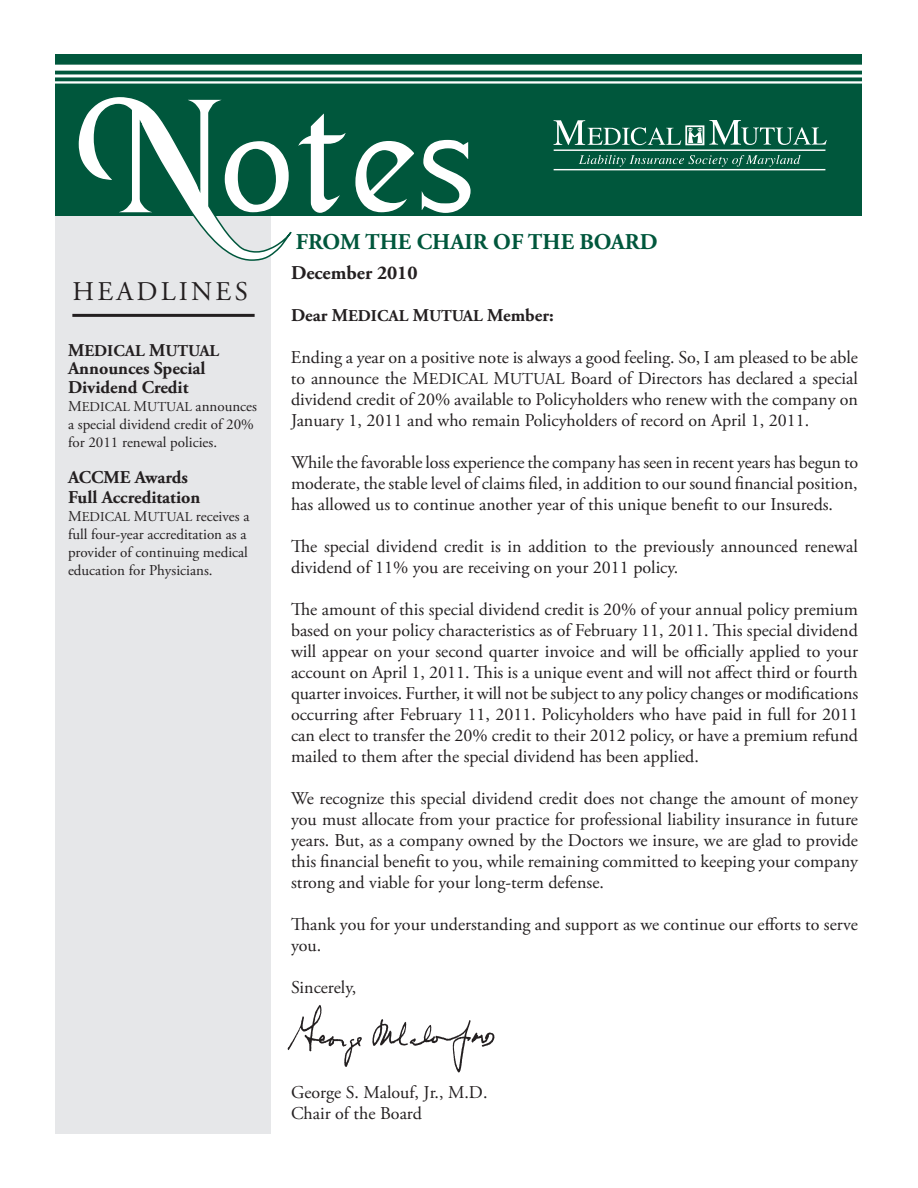
<style>
.page{position:relative;width:918px;height:1188px;background:#fff}
.page>*{position:absolute;margin:0;border:0;box-sizing:border-box;transform-origin:0 0}
.t1{font:27px "Adobe Garamond Pro";letter-spacing:.12em;color:#231f20}
.t2{font:700 22.5px "Adobe Garamond Pro";color:#00573c}
.t3{font:700 19.5px "Adobe Garamond Pro";color:#231f20}
.t4{font:18px/21px "Adobe Garamond Pro";color:#231f20;text-align:justify}
.t5{font:700 18px/19.5px "Adobe Garamond Pro";color:#231f20}
.t6{font:700 16.5px "Adobe Garamond Pro";color:#231f20}
.t7{font:15px/18px "Adobe Garamond Pro";color:#231f20}
.s1{font-size:18px}
.s2{font-size:13.5px}
.s3{font-size:16.5px}
</style>
<div class="page">
<div style="left:56px;top:215px;width:216px;height:919px;background:#e6e7e9"></div>
<hr style="left:72px;top:314px;width:183px;height:3px;background:#231f20">
<div style="left:55px;top:54px;width:807px;height:162px;background:#00573c"></div>
<div style="left:48px;top:65px;width:826px;height:6px;background:#fff"></div>
<hr style="left:48px;top:81px;width:827px;height:3px;background:#fff">
<hr style="left:48px;top:74px;width:818px;height:3px;background:#fff">
<img style="left:287px;top:1005px;width:208px;height:67px">
<hr style="left:554px;top:149px;width:271px;height:2px;background:#fff">
<hr style="left:554px;top:169px;width:271px;height:1px;background:#fff">
<svg style="left:579px;top:155px;width:222px;height:12px"></svg>
<svg style="left:554px;top:120px;width:273px;height:25px"></svg>
<svg style="left:78px;top:97px;width:393px;height:165px"></svg>
<h1 class="t1" style="left:72px;top:275px;width:177px">HEADLINES</h1>
<p class="t6" style="left:68px;top:341px;width:153px"><span class="s1">M</span>EDICAL <span class="s1">M</span>UTUAL</p>
<p class="t5" style="left:68px;top:359px;width:139px">Announces Special<br>Dividend Credit</p>
<p class="t7" style="left:68px;top:398px;width:191px">M<span class="s2">EDICAL</span> M<span class="s2">UTUAL</span> announces a special dividend credit of 20% for 2011 renewal policies.</p>
<p class="t5" style="left:68px;top:468px;width:134px">ACCME Awards<br>Full Accreditation</p>
<p class="t7" style="left:68px;top:508px;width:183px">M<span class="s2">EDICAL</span> M<span class="s2">UTUAL</span> receives a full four-year accreditation as a provider of continuing medical education for Physicians.</p>
<p class="t2" style="left:296px;top:229px;width:364px">FROM THE CHAIR OF THE BOARD</p>
<p class="t3" style="left:291px;top:262px;width:128px">December 2010</p>
<p class="t5" style="left:291px;top:306px;width:264px">Dear M<span class="s3">EDICAL</span> M<span class="s3">UTUAL</span> Member:</p>
<p class="t4" style="left:291px;top:347px;width:569px">Ending a year on a positive note is always a good feeling. So, I am pleased to be able to announce the M<span class="s3">EDICAL</span> M<span class="s3">UTUAL</span> Board of Directors has declared a special dividend credit of 20% available to Policyholders who renew with the company on January 1, 2011 and who remain Policyholders of record on April 1, 2011.</p>
<p class="t4" style="left:291px;top:452px;width:569px">While the favorable loss experience the company has seen in recent years has begun to moderate, the stable level of claims filed, in addition to our sound financial position, has allowed us to continue another year of this unique benefit to our Insureds.</p>
<p class="t4" style="left:291px;top:536px;width:568px">The special dividend credit is in addition to the previously announced renewal dividend of 11% you are receiving on your 2011 policy.</p>
<p class="t4" style="left:291px;top:599px;width:569px">The amount of this special dividend credit is 20% of your annual policy premium based on your policy characteristics as of February 11, 2011. This special dividend will appear on your second quarter invoice and will be officially applied to your account on April 1, 2011. This is a unique event and will not affect third or fourth quarter invoices. Further, it will not be subject to any policy changes or modifications occurring after February 11, 2011. Policyholders who have paid in full for 2011 can elect to transfer the 20% credit to their 2012 policy, or have a premium refund mailed to them after the special dividend has been applied.</p>
<p class="t4" style="left:291px;top:788px;width:569px">We recognize this special dividend credit does not change the amount of money you must allocate from your practice for professional liability insurance in future years. But, as a company owned by the Doctors we insure, we are glad to provide this financial benefit to you, while remaining committed to keeping your company strong and viable for your long-term defense.</p>
<p class="t4" style="left:291px;top:914px;width:568px">Thank you for your understanding and support as we continue our efforts to serve you.</p>
<p class="t4" style="left:291px;top:977px;width:67px">Sincerely,</p>
<p class="t4" style="left:291px;top:1082px;width:198px">George S. Malouf, Jr., M.D.<br>Chair of the Board</p>
</div>
